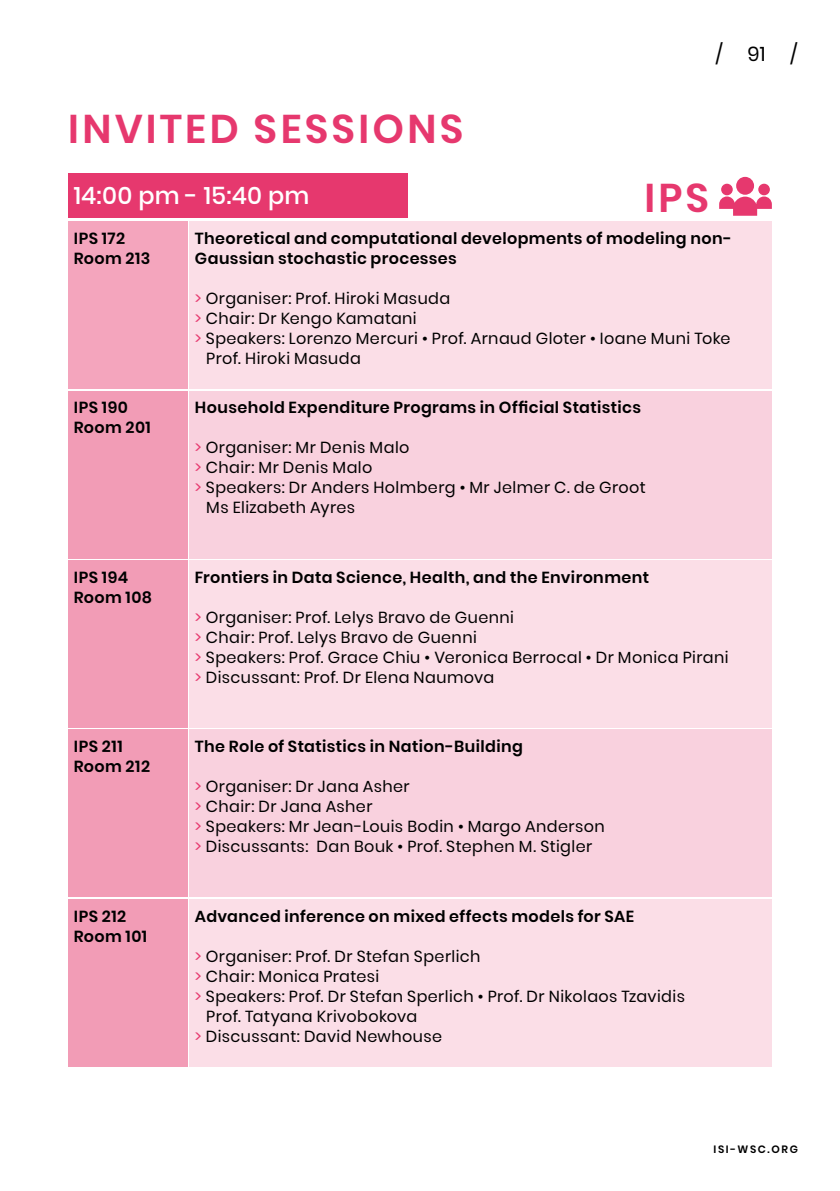
<style>
.page{position:relative;width:840px;height:1191px;background:#fff}
.page>*{position:absolute;margin:0;border:0;box-sizing:border-box;transform-origin:0 0}
.t1{font:600 40px "Poppins";letter-spacing:.08em;color:#e6386e}
.t2{font:500 24px "Poppins";letter-spacing:.01em;color:#fff}
.t3{font:20px "Poppins";color:#000}
.t4{font:16px/20px "Poppins";letter-spacing:.025em;color:#000}
.t5{font:600 16px/20px "Poppins";letter-spacing:.025em;color:#000}
.t6{font:600 10.6px "Poppins";letter-spacing:.15em;color:#000}
.s1{color:#e6386e}
</style>
<div class="page">
<div style="left:189px;top:222px;width:582px;height:167px;background:#fbdee7"></div>
<div style="left:68px;top:222px;width:119px;height:167px;background:#f4a5bd"></div>
<div style="left:68px;top:173px;width:340px;height:45px;background:#e6386e"></div>
<div style="left:189px;top:391px;width:582px;height:167px;background:#f9d1de"></div>
<div style="left:68px;top:391px;width:119px;height:167px;background:#f29cb6"></div>
<div style="left:189px;top:560px;width:582px;height:167px;background:#fbdee7"></div>
<div style="left:68px;top:560px;width:119px;height:167px;background:#f29cb6"></div>
<div style="left:189px;top:729px;width:582px;height:168px;background:#f9d1de"></div>
<div style="left:68px;top:729px;width:119px;height:168px;background:#f29cb6"></div>
<div style="left:189px;top:899px;width:582px;height:167px;background:#fbdee7"></div>
<div style="left:68px;top:899px;width:119px;height:167px;background:#f29cb6"></div>
<svg style="left:719px;top:177px;width:52px;height:39px"></svg>
<h1 class="t1" style="left:68px;top:101px;width:397px">INVITED SESSIONS</h1>
<h2 class="t2" style="left:74px;top:179px;width:237px">14:00 pm - 15:40 pm</h2>
<p class="t3" style="left:715px;top:40px;width:84px">/ 91 /</p>
<h1 class="t1" style="left:644px;top:170px;width:66px">IPS</h1>
<p class="t5" style="left:74px;top:228px;width:78px">IPS 172<br>Room 213</p>
<p class="t5" style="left:195px;top:228px;width:538px">Theoretical and computational developments of modeling non-<br>Gaussian stochastic processes</p>
<p class="t4" style="left:195px;top:288px;width:256px"><span class="s1">&gt;</span> Organiser: Prof. Hiroki Masuda</p>
<p class="t4" style="left:195px;top:308px;width:223px"><span class="s1">&gt;</span> Chair: Dr Kengo Kamatani</p>
<p class="t4" style="left:195px;top:328px;width:537px"><span class="s1">&gt;</span> Speakers: Lorenzo Mercuri • Prof. Arnaud Gloter • Ioane Muni Toke</p>
<p class="t4" style="left:206px;top:348px;width:156px">Prof. Hiroki Masuda</p>
<p class="t5" style="left:74px;top:398px;width:79px">IPS 190<br>Room 201</p>
<p class="t5" style="left:195px;top:398px;width:447px">Household Expenditure Programs in Official Statistics</p>
<p class="t4" style="left:195px;top:438px;width:216px"><span class="s1">&gt;</span> Organiser: Mr Denis Malo</p>
<p class="t4" style="left:195px;top:458px;width:179px"><span class="s1">&gt;</span> Chair: Mr Denis Malo</p>
<p class="t4" style="left:195px;top:478px;width:452px"><span class="s1">&gt;</span> Speakers: Dr Anders Holmberg • Mr Jelmer C. de Groot</p>
<p class="t4" style="left:206px;top:498px;width:150px">Ms Elizabeth Ayres</p>
<p class="t5" style="left:74px;top:567px;width:80px">IPS 194<br>Room 108</p>
<p class="t5" style="left:195px;top:567px;width:455px">Frontiers in Data Science, Health, and the Environment</p>
<p class="t4" style="left:195px;top:607px;width:535px"><span class="s1">&gt;</span> Organiser: Prof. Lelys Bravo de Guenni<br><span class="s1">&gt;</span> Chair: Prof. Lelys Bravo de Guenni<br><span class="s1">&gt;</span> Speakers: Prof. Grace Chiu • Veronica Berrocal • Dr Monica Pirani <span class="s1">&gt;</span> Discussant: Prof. Dr Elena Naumova</p>
<p class="t5" style="left:74px;top:736px;width:78px">IPS 211<br>Room 212</p>
<p class="t5" style="left:195px;top:736px;width:329px">The Role of Statistics in Nation-Building</p>
<p class="t4" style="left:195px;top:776px;width:411px"><span class="s1">&gt;</span> Organiser: Dr Jana Asher<br><span class="s1">&gt;</span> Chair: Dr Jana Asher<br><span class="s1">&gt;</span> Speakers: Mr Jean-Louis Bodin • Margo Anderson <span class="s1">&gt;</span> Discussants: Dan Bouk • Prof. Stephen M. Stigler</p>
<p class="t5" style="left:74px;top:906px;width:75px">IPS 212<br>Room 101</p>
<p class="t5" style="left:195px;top:906px;width:440px">Advanced inference on mixed effects models for SAE</p>
<p class="t4" style="left:195px;top:946px;width:287px"><span class="s1">&gt;</span> Organiser: Prof. Dr Stefan Sperlich</p>
<p class="t4" style="left:195px;top:966px;width:186px"><span class="s1">&gt;</span> Chair: Monica Pratesi</p>
<p class="t4" style="left:195px;top:986px;width:491px"><span class="s1">&gt;</span> Speakers: Prof. Dr Stefan Sperlich • Prof. Dr Nikolaos Tzavidis</p>
<p class="t4" style="left:206px;top:1006px;width:212px">Prof. Tatyana Krivobokova</p>
<p class="t4" style="left:195px;top:1026px;width:248px"><span class="s1">&gt;</span> Discussant: David Newhouse</p>
<p class="t6" style="left:713px;top:1142px;width:86px">ISI-WSC.ORG</p>
</div>
